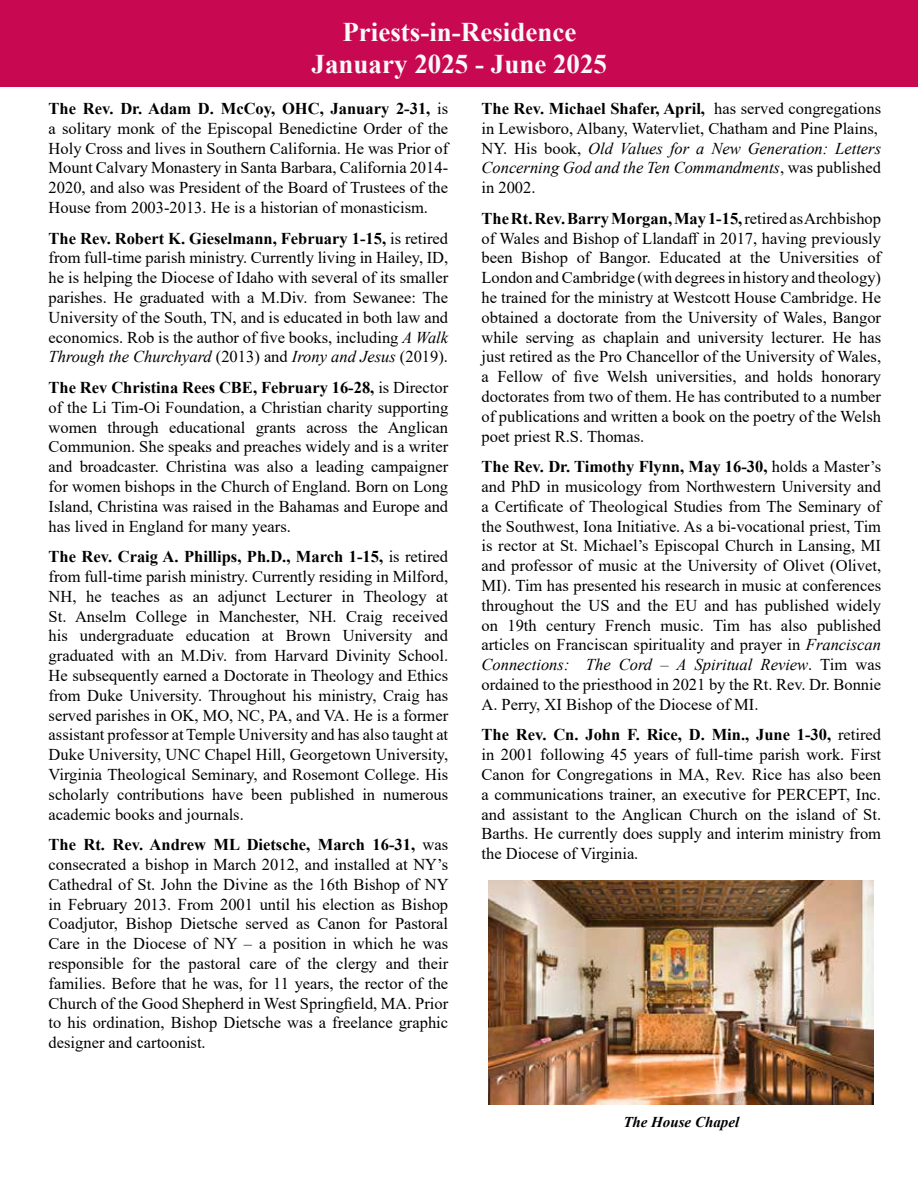
<style>
.page{position:relative;width:918px;height:1188px;background:#fff}
.page>*{position:absolute;margin:0;border:0;box-sizing:border-box;transform-origin:0 0}
.t1{font:700 27px/32.4px "Times New Roman";color:#f9f9f9;text-align:center}
.t2{font:16.5px/19.8px "Times New Roman";color:#000;text-align:justify}
.t3{font:italic 700 15px "Times New Roman";color:#000}
.s1{font-weight:700}
.s2{font-style:italic}
</style>
<div class="page">
<hr style="left:0;top:0;width:1px;height:87px;background:#c80850">
<div style="left:1px;top:0;width:917px;height:87px;background:#c80850"></div>
<img style="left:489px;top:880px;width:385px;height:225px">
<h1 class="t1" style="left:312px;top:18px;width:297px">Priests-in-Residence<br>January 2025 - June 2025</h1>
<p class="t2" style="left:49px;top:100px;width:401px"><span class="s1">The Rev. Dr. Adam D. McCoy, OHC, January 2-31,</span> is a solitary monk of the Episcopal Benedictine Order of the Holy Cross and lives in Southern California. He was Prior of Mount Calvary Monastery in Santa Barbara, California 2014- 2020, and also was President of the Board of Trustees of the House from 2003-2013. He is a historian of monasticism.</p>
<p class="t2" style="left:49px;top:230px;width:401px"><span class="s1">The Rev. Robert K. Gieselmann, February 1-15,</span> is retired from full-time parish ministry. Currently living in Hailey, ID, he is helping the Diocese of Idaho with several of its smaller parishes. He graduated with a M.Div. from Sewanee: The University of the South, TN, and is educated in both law and economics. Rob is the author of five books, including <span class="s2">A Walk Through the Churchyard</span> (2013) and <span class="s2">Irony and Jesus</span> (2019).</p>
<p class="t2" style="left:49px;top:379px;width:401px"><span class="s1">The Rev Christina Rees CBE, February 16-28,</span> is Director of the Li Tim-Oi Foundation, a Christian charity supporting women through educational grants across the Anglican Communion. She speaks and preaches widely and is a writer and broadcaster. Christina was also a leading campaigner for women bishops in the Church of England. Born on Long Island, Christina was raised in the Bahamas and Europe and has lived in England for many years.</p>
<p class="t2" style="left:49px;top:548px;width:401px"><span class="s1">The Rev. Craig A. Phillips, Ph.D., March 1-15,</span> is retired from full-time parish ministry. Currently residing in Milford, NH, he teaches as an adjunct Lecturer in Theology at St. Anselm College in Manchester, NH. Craig received his undergraduate education at Brown University and graduated with an M.Div. from Harvard Divinity School.<br>He subsequently earned a Doctorate in Theology and Ethics from Duke University. Throughout his ministry, Craig has served parishes in OK, MO, NC, PA, and VA. He is a former assistant professor at Temple University and has also taught at Duke University, UNC Chapel Hill, Georgetown University, Virginia Theological Seminary, and Rosemont College. His scholarly contributions have been published in numerous academic books and journals.</p>
<p class="t2" style="left:49px;top:836px;width:402px"><span class="s1">The Rt. Rev. Andrew ML Dietsche, March 16-31,</span> was consecrated a bishop in March 2012, and installed at NY’s Cathedral of St. John the Divine as the 16th Bishop of NY in February 2013. From 2001 until his election as Bishop Coadjutor, Bishop Dietsche served as Canon for Pastoral Care in the Diocese of NY – a position in which he was responsible for the pastoral care of the clergy and their families. Before that he was, for 11 years, the rector of the Church of the Good Shepherd in West Springfield, MA. Prior to his ordination, Bishop Dietsche was a freelance graphic designer and cartoonist.</p>
<p class="t2" style="left:482px;top:100px;width:401px;text-align:left"><span class="s1">The Rev. Michael Shafer, April,</span> has served congregations in Lewisboro, Albany, Watervliet, Chatham and Pine Plains, NY. His book, <span class="s2">Old Values for a New Generation: Letters Concerning God and the Ten Commandments</span>, was published in 2002.</p>
<p class="t2" style="left:482px;top:210px;width:401px"><span class="s1">The Rt. Rev. Barry Morgan, May 1-15,</span> retired as Archbishop of Wales and Bishop of Llandaff in 2017, having previously been Bishop of Bangor. Educated at the Universities of London and Cambridge (with degrees in history and theology) he trained for the ministry at Westcott House Cambridge. He obtained a doctorate from the University of Wales, Bangor while serving as chaplain and university lecturer. He has just retired as the Pro Chancellor of the University of Wales, a Fellow of five Welsh universities, and holds honorary doctorates from two of them. He has contributed to a number of publications and written a book on the poetry of the Welsh poet priest R.S. Thomas.</p>
<p class="t2" style="left:482px;top:458px;width:401px"><span class="s1">The Rev. Dr. Timothy Flynn, May 16-30,</span> holds a Master’s and PhD in musicology from Northwestern University and a Certificate of Theological Studies from The Seminary of the Southwest, Iona Initiative. As a bi-vocational priest, Tim is rector at St. Michael’s Episcopal Church in Lansing, MI and professor of music at the University of Olivet (Olivet, MI). Tim has presented his research in music at conferences throughout the US and the EU and has published widely on 19th century French music. Tim has also published articles on Franciscan spirituality and prayer in <span class="s2">Franciscan Connections: The Cord – A Spiritual Review</span>. Tim was ordained to the priesthood in 2021 by the Rt. Rev. Dr. Bonnie A. Perry, XI Bishop of the Diocese of MI.</p>
<p class="t2" style="left:482px;top:727px;width:401px"><span class="s1">The Rev. Cn. John F. Rice, D. Min., June 1-30,</span> retired in 2001 following 45 years of full-time parish work. First Canon for Congregations in MA, Rev. Rice has also been a communications trainer, an executive for PERCEPT, Inc. and assistant to the Anglican Church on the island of St.<br>Barths. He currently does supply and interim ministry from the Diocese of Virginia.</p>
<p class="t3" style="left:623px;top:1117px;width:117px">The House Chapel</p>
</div>
